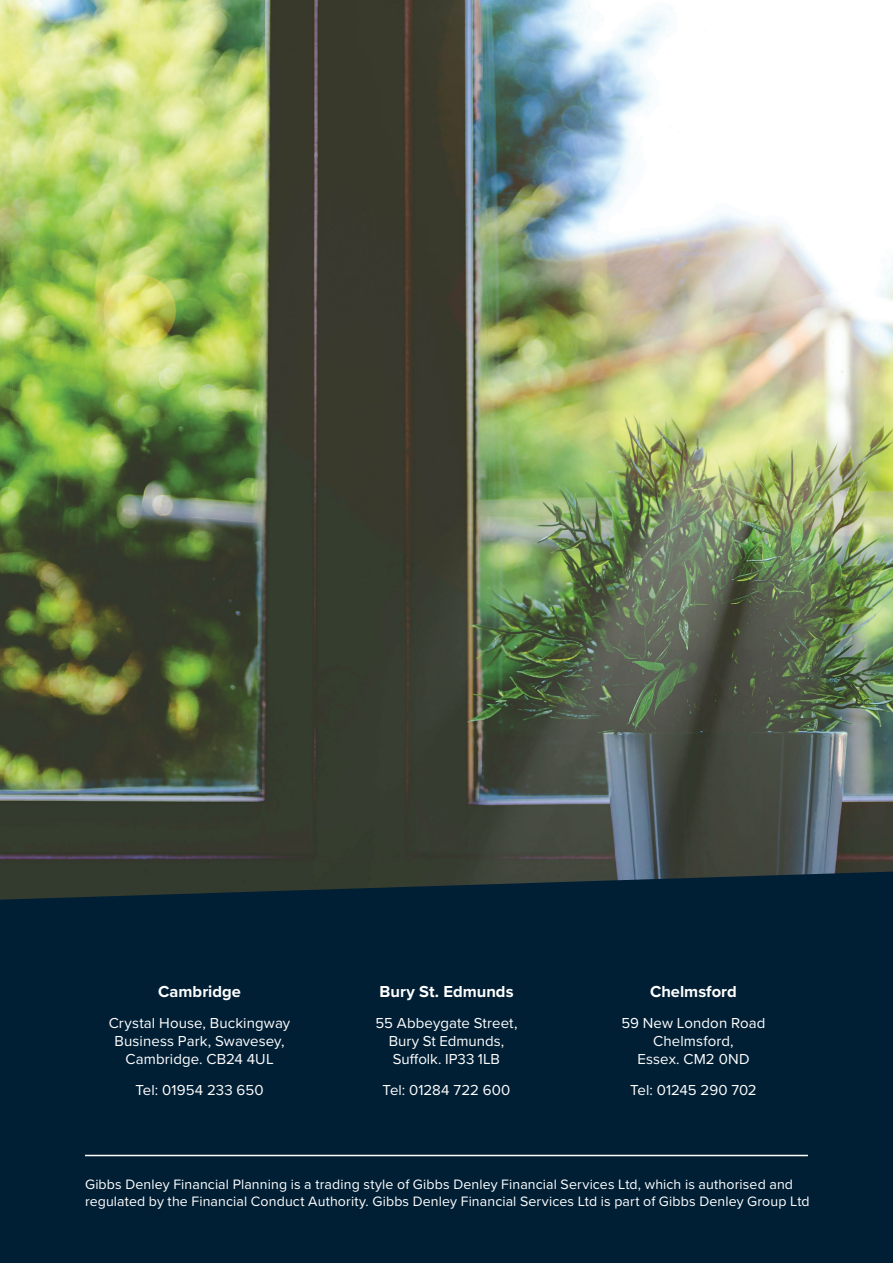
<style>
.page{position:relative;width:893px;height:1263px;background:#fff}
.page>*{position:absolute;margin:0;border:0;box-sizing:border-box;transform-origin:0 0}
.t1{font:700 16.5px "Proxima Nova";color:#fff}
.t2{font:15px/18px "Proxima Nova";letter-spacing:.005em;color:#fff;text-align:center}
.t3{font:14.1px/17px "Proxima Nova";letter-spacing:.01em;color:#fff}
</style>
<div class="page">
<img style="left:0;top:0;width:893px;height:871px">
<div style="left:0;top:871px;width:893px;height:392px;background:#001f35"></div>
<hr style="left:85px;top:1155px;width:723px;height:1px;background:#fff">
<p class="t1" style="left:158px;top:979px;width:84px">Cambridge</p>
<p class="t2" style="left:109px;top:1013px;width:183px">Crystal House, Buckingway<br>Business Park, Swavesey,<br>Cambridge. CB24 4UL</p>
<p class="t2" style="left:135px;top:1080px;width:130px">Tel: 01954 233 650</p>
<p class="t1" style="left:379px;top:979px;width:136px">Bury St. Edmunds</p>
<p class="t2" style="left:375px;top:1013px;width:143px">55 Abbeygate Street,<br>Bury St Edmunds,<br>Suffolk. IP33 1LB</p>
<p class="t2" style="left:383px;top:1080px;width:129px">Tel: 01284 722 600</p>
<p class="t1" style="left:650px;top:979px;width:88px">Chelmsford</p>
<p class="t2" style="left:621px;top:1013px;width:146px">59 New London Road<br>Chelmsford,<br>Essex. CM2 0ND</p>
<p class="t2" style="left:630px;top:1080px;width:128px">Tel: 01245 290 702</p>
<p class="t3" style="left:85px;top:1175px;width:726px">Gibbs Denley Financial Planning is a trading style of Gibbs Denley Financial Services Ltd, which is authorised and regulated by the Financial Conduct Authority. Gibbs Denley Financial Services Ltd is part of Gibbs Denley Group Ltd</p>
</div>
